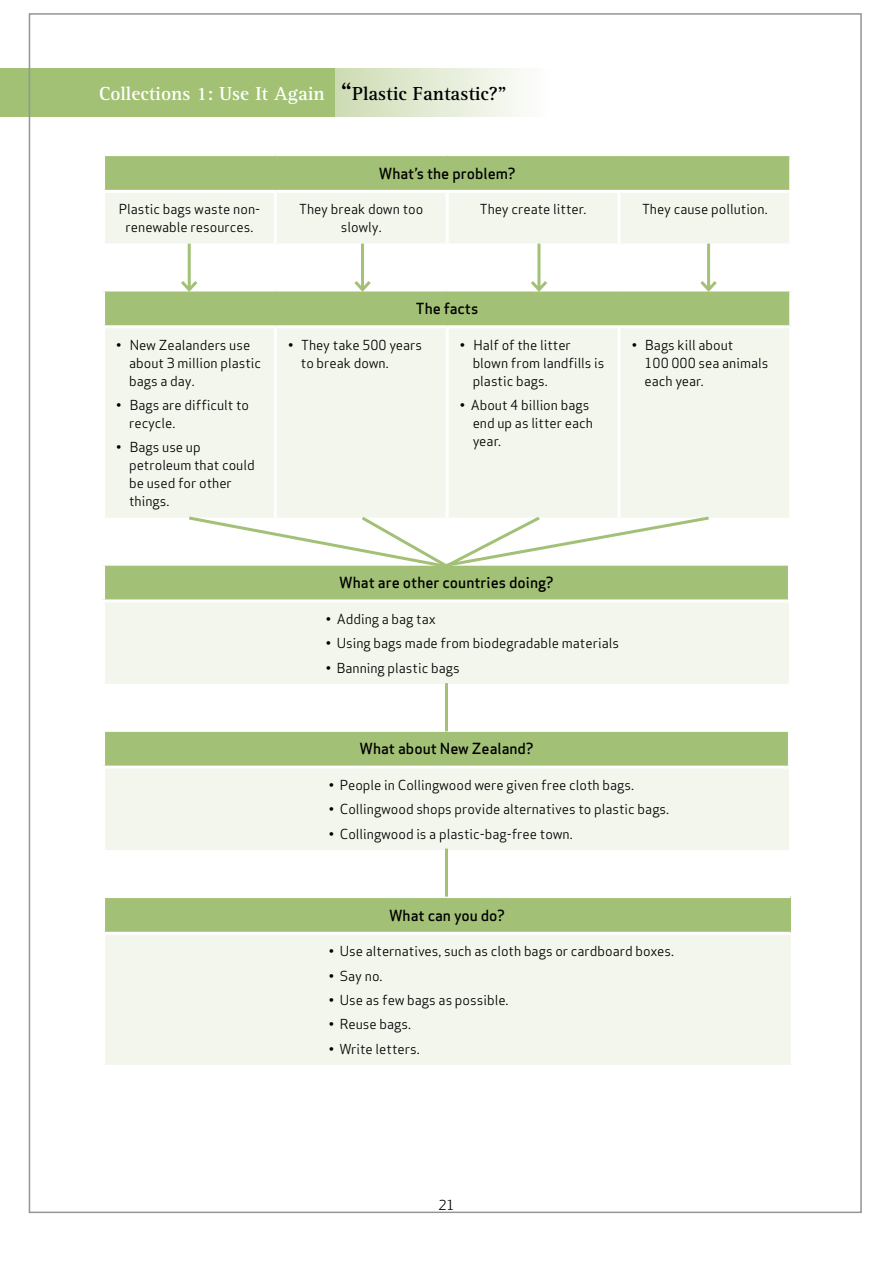
<style>
.page{position:relative;width:893px;height:1263px;background:#fff}
.page>*{position:absolute;margin:0;border:0;box-sizing:border-box;transform-origin:0 0}
.t1{font:700 19.5px "Rotis Serif Pro";color:#fff}
.t2{font:500 15px "Apex Sans";color:#000}
.t3{font:13.5px/18px "Apex Sans";color:#000}
.s1{font-size:25.5px;color:#000}
.s2{color:#000}
</style>
<div class="page">
<div style="left:0;top:68px;width:337px;height:48px;background:#a2c175"></div>
<div style="left:335px;top:68px;width:214px;height:48px;background:linear-gradient(to right,#cddbb3,#fefefd)"></div>
<div style="left:104px;top:155px;width:687px;height:36px;background:#a2c176"></div>
<div style="left:105px;top:193px;width:684px;height:50px;background:#f3f6ec"></div>
<hr style="left:102px;top:153px;width:173px;height:3px;background:#fff">
<hr style="left:102px;top:156px;width:3px;height:34px;background:#fff">
<hr style="left:275px;top:153px;width:172px;height:3px;background:#fff">
<hr style="left:447px;top:153px;width:172px;height:3px;background:#fff">
<hr style="left:619px;top:153px;width:173px;height:3px;background:#fff">
<hr style="left:789px;top:156px;width:3px;height:34px;background:#fff">
<hr style="left:102px;top:190px;width:173px;height:3px;background:#fff">
<hr style="left:275px;top:190px;width:172px;height:3px;background:#fff">
<hr style="left:274px;top:193px;width:3px;height:50px;background:#fff">
<hr style="left:447px;top:190px;width:172px;height:3px;background:#fff">
<hr style="left:446px;top:193px;width:3px;height:50px;background:#fff">
<hr style="left:619px;top:190px;width:173px;height:3px;background:#fff">
<hr style="left:617px;top:193px;width:3px;height:50px;background:#fff">
<div style="left:104px;top:290px;width:687px;height:37px;background:#a2c176"></div>
<div style="left:105px;top:328px;width:684px;height:190px;background:#f3f6ec"></div>
<hr style="left:102px;top:288px;width:173px;height:3px;background:#fff">
<hr style="left:102px;top:291px;width:3px;height:34px;background:#fff">
<hr style="left:275px;top:288px;width:172px;height:3px;background:#fff">
<hr style="left:447px;top:288px;width:172px;height:3px;background:#fff">
<hr style="left:619px;top:288px;width:173px;height:3px;background:#fff">
<hr style="left:789px;top:291px;width:3px;height:34px;background:#fff">
<hr style="left:102px;top:325px;width:173px;height:3px;background:#fff">
<hr style="left:275px;top:325px;width:172px;height:3px;background:#fff">
<hr style="left:274px;top:328px;width:3px;height:190px;background:#fff">
<hr style="left:447px;top:325px;width:172px;height:3px;background:#fff">
<hr style="left:446px;top:328px;width:3px;height:190px;background:#fff">
<hr style="left:619px;top:325px;width:173px;height:3px;background:#fff">
<hr style="left:617px;top:328px;width:3px;height:190px;background:#fff">
<div style="left:104px;top:564px;width:685px;height:37px;background:#a2c176"></div>
<div style="left:104px;top:601px;width:685px;height:84px;background:#f3f6ec"></div>
<hr style="left:102px;top:563px;width:689px;height:3px;background:#fff">
<hr style="left:102px;top:566px;width:3px;height:33px;background:#fff">
<hr style="left:788px;top:566px;width:3px;height:33px;background:#fff">
<hr style="left:102px;top:599px;width:689px;height:3px;background:#fff">
<hr style="left:102px;top:602px;width:3px;height:82px;background:#fff">
<hr style="left:102px;top:684px;width:687px;height:3px;background:#fff">
<div style="left:104px;top:730px;width:685px;height:37px;background:#a2c176"></div>
<div style="left:104px;top:767px;width:685px;height:84px;background:#f3f6ec"></div>
<hr style="left:102px;top:729px;width:689px;height:3px;background:#fff">
<hr style="left:102px;top:732px;width:3px;height:34px;background:#fff">
<hr style="left:788px;top:732px;width:3px;height:34px;background:#fff">
<hr style="left:102px;top:766px;width:689px;height:3px;background:#fff">
<hr style="left:102px;top:769px;width:3px;height:81px;background:#fff">
<hr style="left:102px;top:850px;width:687px;height:3px;background:#fff">
<div style="left:104px;top:896px;width:686px;height:37px;background:#a2c176"></div>
<div style="left:104px;top:933px;width:686px;height:133px;background:#f3f6ec"></div>
<hr style="left:102px;top:895px;width:688px;height:3px;background:#fff">
<hr style="left:102px;top:898px;width:3px;height:34px;background:#fff">
<hr style="left:102px;top:932px;width:688px;height:3px;background:#fff">
<hr style="left:102px;top:935px;width:3px;height:130px;background:#fff">
<hr style="left:102px;top:1065px;width:688px;height:3px;background:#fff">
<hr style="left:188px;top:244px;width:3px;height:46px;background:#a2c176">
<svg style="left:178px;top:278px;width:23px;height:14px"></svg>
<hr style="left:361px;top:244px;width:3px;height:46px;background:#a2c176">
<svg style="left:351px;top:281px;width:23px;height:11px"></svg>
<hr style="left:537px;top:244px;width:3px;height:46px;background:#a2c176">
<svg style="left:528px;top:278px;width:22px;height:14px"></svg>
<hr style="left:445px;top:683px;width:3px;height:48px;background:#a2c176">
<hr style="left:445px;top:848px;width:3px;height:49px;background:#a2c176">
<hr style="left:707px;top:244px;width:3px;height:46px;background:#a2c176">
<svg style="left:697px;top:278px;width:23px;height:14px"></svg>
<svg style="left:186px;top:514px;width:526px;height:52px"></svg>
<h1 class="t1" style="left:99px;top:81px;width:409px">Collections 1: Use It Again <span class="s1">“</span><span class="s2">Plastic Fantastic?”</span></h1>
<p class="t2" style="left:379px;top:160px;width:138px">What’s the problem?</p>
<p class="t3" style="left:119px;top:199px;width:143px;text-align:center">Plastic bags waste non&shy;renewable resources.</p>
<p class="t3" style="left:299px;top:199px;width:126px;text-align:center">They break down too slowly.</p>
<p class="t3" style="left:480px;top:199px;width:108px">They create litter.</p>
<p class="t3" style="left:642px;top:199px;width:127px">They cause pollution.</p>
<p class="t3" style="left:129px;top:334px;width:134px;text-indent:-13px">• New Zealanders use about 3 million plastic bags a day.</p>
<p class="t3" style="left:129px;top:395px;width:122px;text-indent:-13px">• Bags are difficult to recycle.</p>
<p class="t3" style="left:129px;top:437px;width:127px;text-indent:-13px">• Bags use up petroleum that could be used for other things.</p>
<p class="t2" style="left:416px;top:295px;width:64px">The facts</p>
<p class="t3" style="left:301px;top:334px;width:123px;text-indent:-13px">• They take 500 years to break down.</p>
<p class="t3" style="left:473px;top:334px;width:133px;text-indent:-13px">• Half of the litter blown from landfills is plastic bags.</p>
<p class="t3" style="left:473px;top:395px;width:122px;text-indent:-13px">• About 4 billion bags end up as litter each year.</p>
<p class="t3" style="left:644px;top:334px;width:125px;text-indent:-13px">• Bags kill about<br>100 000 sea animals each year.</p>
<p class="t2" style="left:339px;top:569px;width:216px">What are other countries doing?</p>
<p class="t3" style="left:326px;top:609px;width:111px">• Adding a bag tax</p>
<p class="t3" style="left:326px;top:633px;width:295px">• Using bags made from biodegradable materials</p>
<p class="t3" style="left:326px;top:657px;width:135px">• Banning plastic bags</p>
<p class="t2" style="left:359px;top:736px;width:176px">What about New Zealand?</p>
<p class="t3" style="left:329px;top:775px;width:307px">• People in Collingwood were given free cloth bags.</p>
<p class="t3" style="left:329px;top:799px;width:342px">• Collingwood shops provide alternatives to plastic bags.</p>
<p class="t3" style="left:329px;top:823px;width:245px">• Collingwood is a plastic-bag-free town.</p>
<p class="t2" style="left:389px;top:902px;width:118px">What can you do?</p>
<p class="t3" style="left:329px;top:941px;width:347px">• Use alternatives, such as cloth bags or cardboard boxes.</p>
<p class="t3" style="left:329px;top:965px;width:55px">• Say no.</p>
<p class="t3" style="left:329px;top:990px;width:181px">• Use as few bags as possible.</p>
<p class="t3" style="left:329px;top:1014px;width:84px">• Reuse bags.</p>
<p class="t3" style="left:329px;top:1038px;width:92px">• Write letters.</p>
<p class="t3" style="left:438px;top:1194px;width:18px">21</p>
</div>
